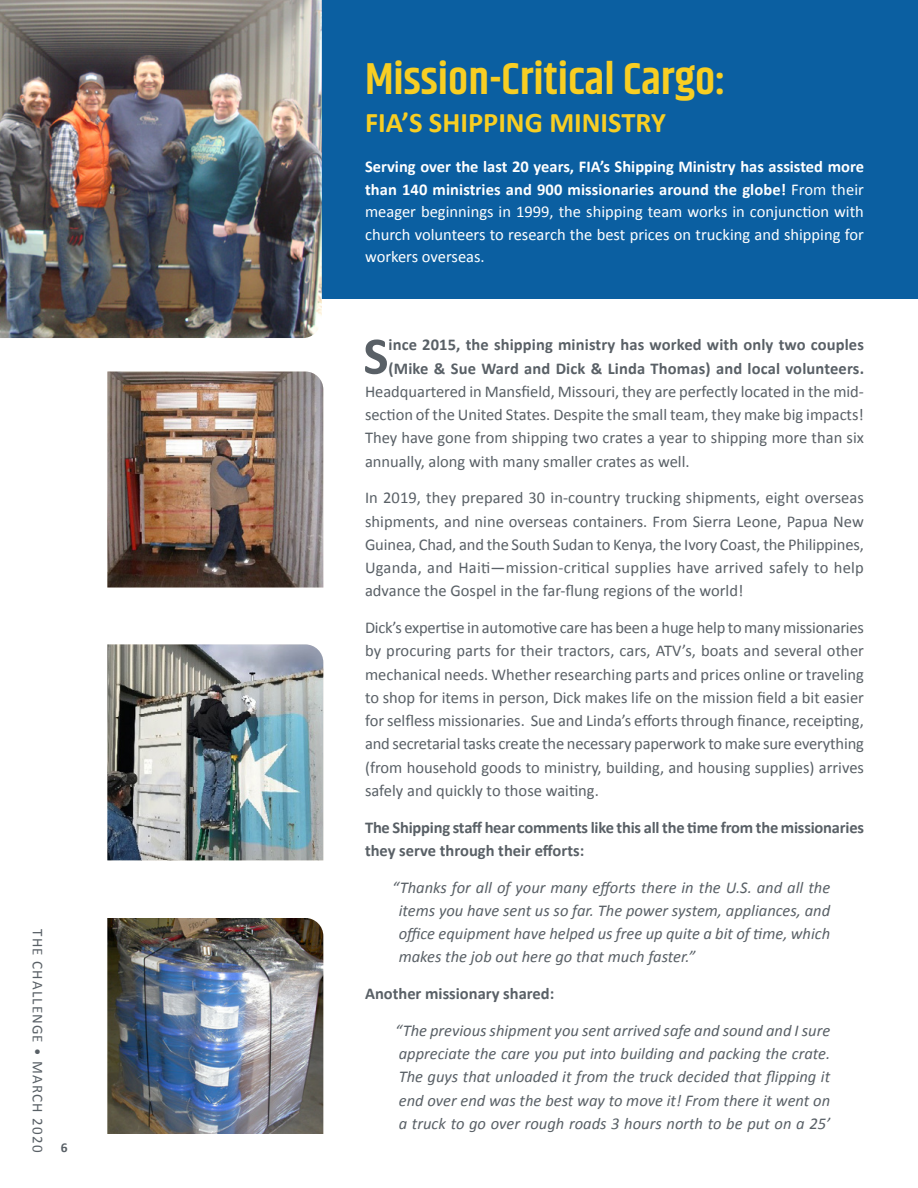
<style>
.page{position:relative;width:918px;height:1188px;background:#fff}
.page>*{position:absolute;margin:0;border:0;box-sizing:border-box;transform-origin:0 0}
.t1{font:700 53.1px "Calibri";color:#596066}
.t2{font:600 45px "Khand";color:#f8ce23}
.t3{font:700 28.5px "Calibri";color:#f8ce23}
.t4{font:16.5px/23.2px "Calibri";color:#596066;text-align:justify}
.t5{font:italic 16.5px/23.2px "Calibri";color:#596066;text-align:justify}
.t6{font:16.5px/22.5px "Calibri";color:#fff;text-align:justify}
.t7{font:700 16.5px/23.2px "Calibri";color:#596066}
.t8{font:15px "Calibri";letter-spacing:.075em;color:#596066}
.t9{font:700 13.5px "Calibri";color:#596066}
.s1{font-weight:700}
</style>
<div class="page">
<div style="left:0;top:0;width:918px;height:298px;background:#0b5fa1"></div>
<img style="left:0;top:0;width:322px;height:338px">
<img style="left:107px;top:372px;width:216px;height:216px">
<img style="left:107px;top:644px;width:216px;height:216px">
<img style="left:107px;top:918px;width:216px;height:216px">
<p class="t8" style="left:47px;top:929px;width:224px;rotate:90deg">THE CHALLENGE • MARCH 2020</p>
<p class="t9" style="left:61px;top:1139px;width:8px">6</p>
<h2 class="t2" style="left:365px;top:49px;width:362px">Mission-Critical Cargo:</h2>
<h3 class="t3" style="left:365px;top:104px;width:302px">FIA’S SHIPPING MINISTRY</h3>
<p class="t6" style="left:365px;top:155px;width:500px"><span class="s1">Serving over the last 20 years, FIA’s Shipping Ministry has assisted more than 140 ministries and 900 missionaries around the globe!</span> From their meager beginnings in 1999, the shipping team works in conjunction with church volunteers to research the best prices on trucking and shipping for workers overseas.</p>
<h1 class="t1" style="left:363px;top:323px;width:27px">S</h1>
<p class="t7" style="left:389px;top:333px;width:477px">ince 2015, the shipping ministry has worked with only two couples (Mike &amp; Sue Ward and Dick &amp; Linda Thomas) and local volunteers.</p>
<p class="t4" style="left:365px;top:379px;width:500px">Headquartered in Mansfield, Missouri, they are perfectly located in the mid&shy;section of the United States. Despite the small team, they make big impacts!<br>They have gone from shipping two crates a year to shipping more than six annually, along with many smaller crates as well.</p>
<p class="t4" style="left:365px;top:486px;width:501px">In 2019, they prepared 30 in-country trucking shipments, eight overseas shipments, and nine overseas containers. From Sierra Leone, Papua New Guinea, Chad, and the South Sudan to Kenya, the Ivory Coast, the Philippines, Uganda, and Haiti—mission-critical supplies have arrived safely to help advance the Gospel in the far-flung regions of the world!</p>
<p class="t4" style="left:365px;top:615px;width:501px">Dick’s expertise in automotive care has been a huge help to many missionaries by procuring parts for their tractors, cars, ATV’s, boats and several other mechanical needs. Whether researching parts and prices online or traveling to shop for items in person, Dick makes life on the mission field a bit easier for selfless missionaries. Sue and Linda’s efforts through finance, receipting, and secretarial tasks create the necessary paperwork to make sure everything (from household goods to ministry, building, and housing supplies) arrives safely and quickly to those waiting.</p>
<p class="t7" style="left:365px;top:815px;width:500px">The Shipping staff hear comments like this all the time from the missionaries they serve through their efforts:</p>
<p class="t5" style="left:399px;top:875px;width:433px;text-indent:-7px">“Thanks for all of your many efforts there in the U.S. and all the items you have sent us so far. The power system, appliances, and office equipment have helped us free up quite a bit of time, which makes the job out here go that much faster.”</p>
<p class="t7" style="left:365px;top:981px;width:191px">Another missionary shared:</p>
<p class="t5" style="left:395px;top:1018px;width:437px">“The previous shipment you sent arrived safe and sound and I sure appreciate the care you put into building and packing the crate.<br>The guys that unloaded it from the truck decided that flipping it end over end was the best way to move it! From there it went on a truck to go over rough roads 3 hours north to be put on a 25’</p>
</div>
